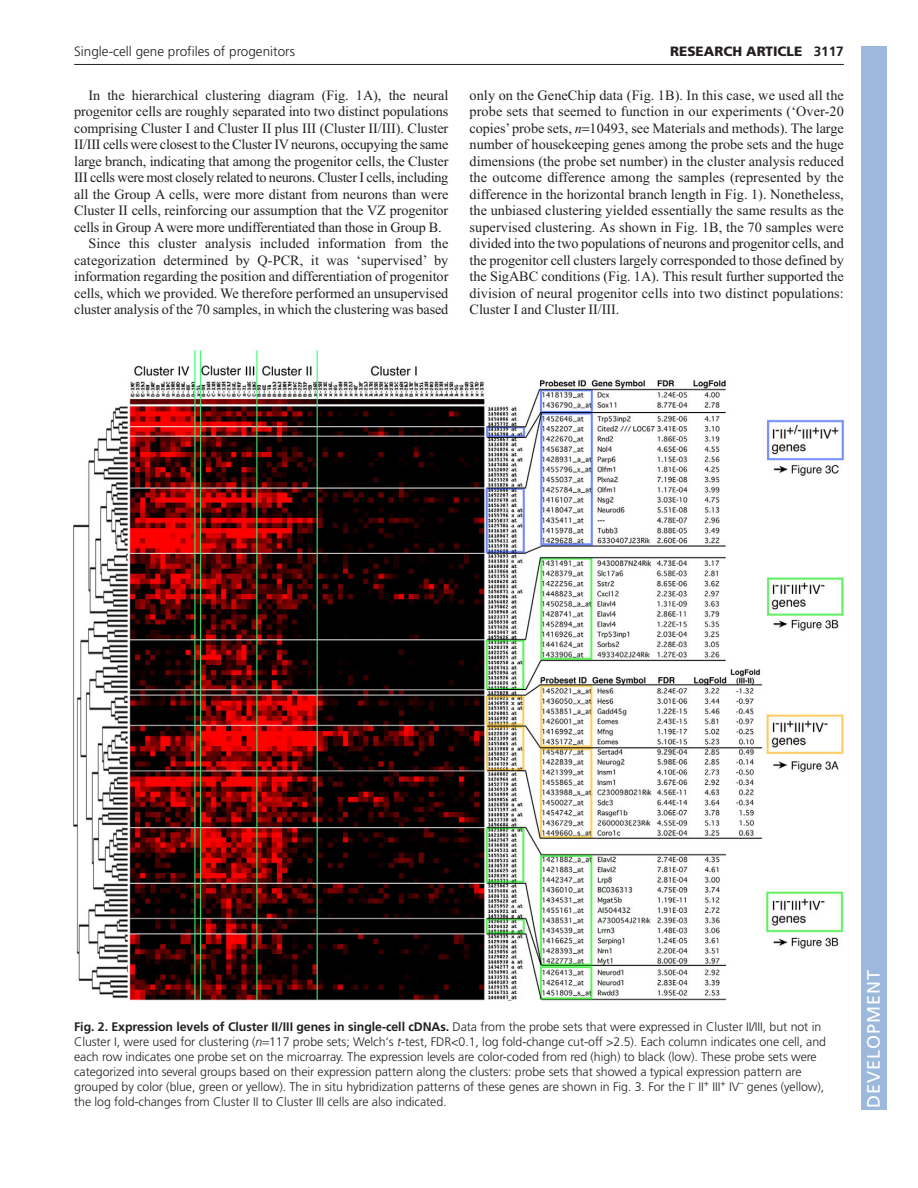
<style>
.page{position:relative;width:918px;height:1188px;background:#fff}
.page>*{position:absolute;margin:0;border:0;box-sizing:border-box;transform-origin:0 0}
.t1{font:18px "Frutiger LT Std";letter-spacing:.055em;color:#fff}
.t2{font:14.25px/16.5px "Times New Roman";letter-spacing:-.005em;color:#231f20;text-align:justify}
.t3{font:300 13.5px "Frutiger LT Std";color:#231f20}
.t4{font:900 13.5px "Frutiger LT Std";color:#231f20}
.t5{font:300 12.3px/15px "Frutiger LT Std";letter-spacing:-.005em;color:#231f20}
.s1{font-weight:700}
.s2{font-style:italic}
</style>
<div class="page">
<hr style="left:74px;top:64px;width:770px;height:1px;background:#231f20">
<img style="left:73px;top:350px;width:772px;height:651px">
<div style="left:861px;top:46px;width:25px;height:1064px;background:#9cb9db"></div>
<p class="t3" style="left:74px;top:46px;width:222px">Single-cell gene profiles of progenitors</p>
<p class="t4" style="left:670px;top:46px;width:175px">RESEARCH ARTICLE <span class="s1">3117</span></p>
<p class="t2" style="left:88px;top:88px;width:361px">In the hierarchical clustering diagram (Fig. 1A), the neural</p>
<p class="t2" style="left:74px;top:105px;width:376px">progenitor cells are roughly separated into two distinct populations</p>
<p class="t2" style="left:74px;top:121px;width:376px">comprising Cluster I and Cluster II plus III (Cluster II/III). Cluster</p>
<p class="t2" style="left:74px;top:138px;width:376px">II/III cells were closest to the Cluster IV neurons, occupying the same</p>
<p class="t2" style="left:74px;top:154px;width:376px">large branch, indicating that among the progenitor cells, the Cluster</p>
<p class="t2" style="left:74px;top:171px;width:376px">III cells were most closely related to neurons. Cluster I cells, including</p>
<p class="t2" style="left:74px;top:187px;width:376px">all the Group A cells, were more distant from neurons than were</p>
<p class="t2" style="left:74px;top:204px;width:376px">Cluster II cells, reinforcing our assumption that the VZ progenitor</p>
<p class="t2" style="left:74px;top:220px;width:369px">cells in Group A were more undifferentiated than those in Group B.</p>
<p class="t2" style="left:88px;top:237px;width:361px">Since this cluster analysis included information from the</p>
<p class="t2" style="left:74px;top:253px;width:376px">categorization determined by Q-PCR, it was ‘supervised’ by</p>
<p class="t2" style="left:74px;top:270px;width:376px">information regarding the position and differentiation of progenitor</p>
<p class="t2" style="left:74px;top:286px;width:376px">cells, which we provided. We therefore performed an unsupervised</p>
<p class="t2" style="left:74px;top:303px;width:376px">cluster analysis of the 70 samples, in which the clustering was based</p>
<p class="t2" style="left:470px;top:88px;width:376px">only on the GeneChip data (Fig. 1B). In this case, we used all the probe sets that seemed to function in our experiments (‘Over-20 copies’ probe sets, <span class="s2">n</span> 10493, see Materials and methods). The large number of housekeeping genes among the probe sets and the huge dimensions (the probe set number) in the cluster analysis reduced the outcome difference among the samples (represented by the difference in the horizontal branch length in Fig. 1). Nonetheless, the unbiased clustering yielded essentially the same results as the supervised clustering. As shown in Fig. 1B, the 70 samples were divided into the two populations of neurons and progenitor cells, and the progenitor cell clusters largely corresponded to those defined by the SigABC conditions (Fig. 1A). This result further supported the division of neural progenitor cells into two distinct populations:<br>Cluster I and Cluster II/III.</p>
<p class="t5" style="left:74px;top:1020px;width:753px"><span class="s1">Fig. 2. Expression levels of Cluster II/III genes in single-cell cDNAs.</span> Data from the probe sets that were expressed in Cluster II/III, but not in Cluster I, were used for clustering (<span class="s2">n</span> 117 probe sets; Welch‘s <span class="s2">t</span>-test, FDR&lt;0.1, log fold-change cut-off &gt;2.5). Each column indicates one cell, and each row indicates one probe set on the microarray. The expression levels are color-coded from red (high) to black (low). These probe sets were categorized into several groups based on their expression pattern along the clusters: probe sets that showed a typical expression pattern are grouped by color (blue, green or yellow). The in situ hybridization patterns of these genes are shown in Fig. 3. For the I<sup>–</sup> II<sup>+</sup> III<sup>+</sup> IV<sup>–</sup> genes (yellow), the log fold-changes from Cluster II to Cluster III cells are also indicated.</p>
<p class="t1" style="left:863px;top:1108px;width:140px;rotate:-90deg">DEVELOPMENT</p>
</div>
